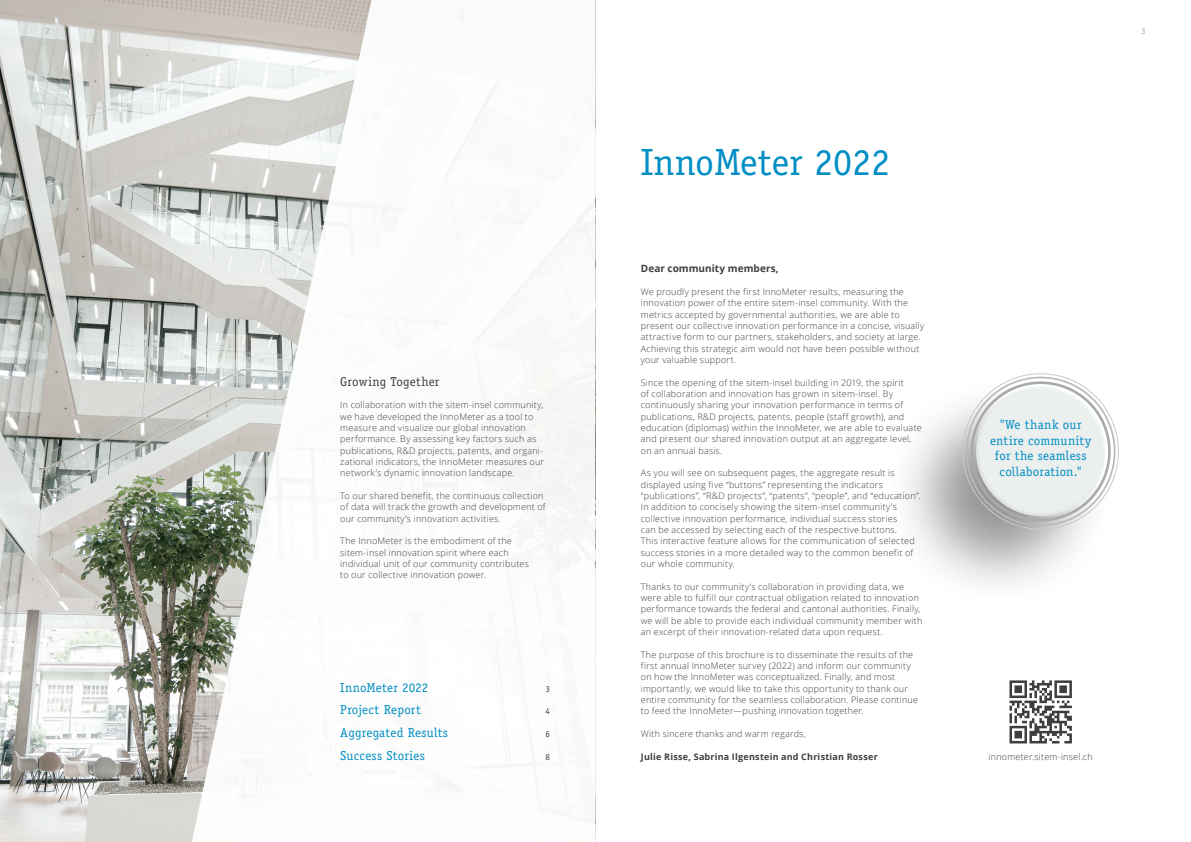
<style>
.page{position:relative;width:1191px;height:842px;background:#fff}
.page>*{position:absolute;margin:0;border:0;box-sizing:border-box;transform-origin:0 0}
.t1{font:38px "Officina Serif Std";color:#008ec4}
._6_Grundtext{font:13px/15.6px "Officina Serif Std";letter-spacing:.015em;color:#008ec4;text-align:center}
._6_Grundtext-2{font:13px "Officina Serif Std";letter-spacing:.015em;color:#3e3e3f}
._6_Grundtext-3{font:700 10px "Open Sans";letter-spacing:.005em;color:#3e3e3f}
._6_Grundtext-4{font:300 9px/11.3px "Open Sans";letter-spacing:.025em;color:#3e3e3f}
._6_Grundtext-5{font:700 9px "Open Sans";letter-spacing:.025em;color:#3e3e3f}
._6_Grundtext-6{font:9px "Officina Serif Std";color:#3e3e3f}
.t2{font:9px "Officina Serif Std";color:#a8a9ad}
</style>
<div class="page">
<img style="left:0;top:0;width:190px;height:842px">
<svg style="left:190px;top:0;width:405px;height:842px"></svg>
<div style="left:884px;top:378px;width:230px;height:230px;background:#231f20;opacity:.48"></div>
<div style="left:976px;top:387px;width:129px;height:129px;background:#e7edec;border-radius:65px"></div>
<div style="left:979px;top:390px;width:123px;height:123px;background:#ebefee;border-radius:50%"></div>
<div style="left:970px;top:381px;width:140px;height:140px;border:3px solid #a8a9ad;border-radius:50%"></div>
<svg style="left:1009px;top:680px;width:62px;height:63px"></svg>
<p class="t2" style="left:45px;top:26px;width:6px">2</p>
<p class="t2" style="left:1141px;top:26px;width:6px">3</p>
<p class="_6_Grundtext-2" style="left:340px;top:374px;width:101px">Growing Together</p>
<p class="_6_Grundtext-4" style="left:340px;top:399px;width:205px">In collaboration with the sitem-insel community, we have developed the InnoMeter as a tool to measure and visualize our global innovation performance. By assessing key factors such as publications, R&amp;D projects, patents, and organi&shy;zational indicators, the InnoMeter measures our network’s dynamic innovation landscape.</p>
<p class="_6_Grundtext-4" style="left:340px;top:490px;width:207px">To our shared benefit, the continuous collection of data will track the growth and development of our community’s innovation activities.</p>
<p class="_6_Grundtext-4" style="left:340px;top:535px;width:190px">The InnoMeter is the embodiment of the sitem-insel innovation spirit where each individual unit of our community contributes to our collective innovation power.</p>
<p class="_6_Grundtext" style="left:340px;top:680px;width:89px">InnoMeter 2022</p>
<p class="_6_Grundtext-6" style="left:545px;top:683px;width:6px">3</p>
<p class="_6_Grundtext" style="left:340px;top:702px;width:82px">Project Report</p>
<p class="_6_Grundtext-6" style="left:545px;top:706px;width:6px">4</p>
<p class="_6_Grundtext" style="left:340px;top:725px;width:109px">Aggregated Results</p>
<p class="_6_Grundtext-6" style="left:545px;top:729px;width:6px">6</p>
<p class="_6_Grundtext" style="left:340px;top:748px;width:86px">Success Stories</p>
<p class="_6_Grundtext-6" style="left:545px;top:751px;width:6px">8</p>
<p class="t1" style="left:641px;top:140px;width:251px">InnoMeter 2022</p>
<p class="_6_Grundtext-3" style="left:641px;top:261px;width:139px">Dear community members,</p>
<p class="_6_Grundtext-4" style="left:641px;top:286px;width:285px">We proudly present the first InnoMeter results, measuring the innovation power of the entire sitem-insel community. With the metrics accepted by governmental authorities, we are able to present our collective innovation performance in a concise, visually attractive form to our partners, stakeholders, and society at large.<br>Achieving this strategic aim would not have been possible without your valuable support.</p>
<p class="_6_Grundtext-4" style="left:641px;top:376px;width:282px">Since the opening of the sitem-insel building in 2019, the spirit<br>of collaboration and innovation has grown in sitem-insel. By continuously sharing your innovation performance in terms of publications, R&amp;D projects, patents, people (staff growth), and education (diplomas) within the InnoMeter, we are able to evaluate and present our shared innovation output at an aggregate level, on an annual basis.</p>
<p class="_6_Grundtext-4" style="left:641px;top:467px;width:281px">As you will see on subsequent pages, the aggregate result is displayed using five “buttons” representing the indicators “publications”, “R&amp;D projects”, “patents”, “people”, and “education”.<br>In addition to concisely showing the sitem-insel community’s collective innovation performance, individual success stories<br>can be accessed by selecting each of the respective buttons.<br>This interactive feature allows for the communication of selected success stories in a more detailed way to the common benefit of our whole community.</p>
<p class="_6_Grundtext-4" style="left:641px;top:580px;width:283px">Thanks to our community’s collaboration in providing data, we were able to fulfill our contractual obligation related to innovation performance towards the federal and cantonal authorities. Finally, we will be able to provide each individual community member with an excerpt of their innovation-related data upon request.</p>
<p class="_6_Grundtext-4" style="left:641px;top:649px;width:279px">The purpose of this brochure is to disseminate the results of the first annual InnoMeter survey (2022) and inform our community on how the InnoMeter was conceptualized. Finally, and most importantly, we would like to take this opportunity to thank our entire community for the seamless collaboration. Please continue to feed the InnoMeter—pushing innovation together.</p>
<p class="_6_Grundtext-4" style="left:641px;top:728px;width:166px">With sincere thanks and warm regards,</p>
<p class="_6_Grundtext-5" style="left:641px;top:750px;width:238px">Julie Risse, Sabrina Ilgenstein and Christian Rosser</p>
<p class="_6_Grundtext" style="left:990px;top:417px;width:103px">"We thank our entire community for the seamless collaboration."</p>
<p class="_6_Grundtext-4" style="left:988px;top:751px;width:106px">innometer.sitem-insel.ch</p>
</div>
